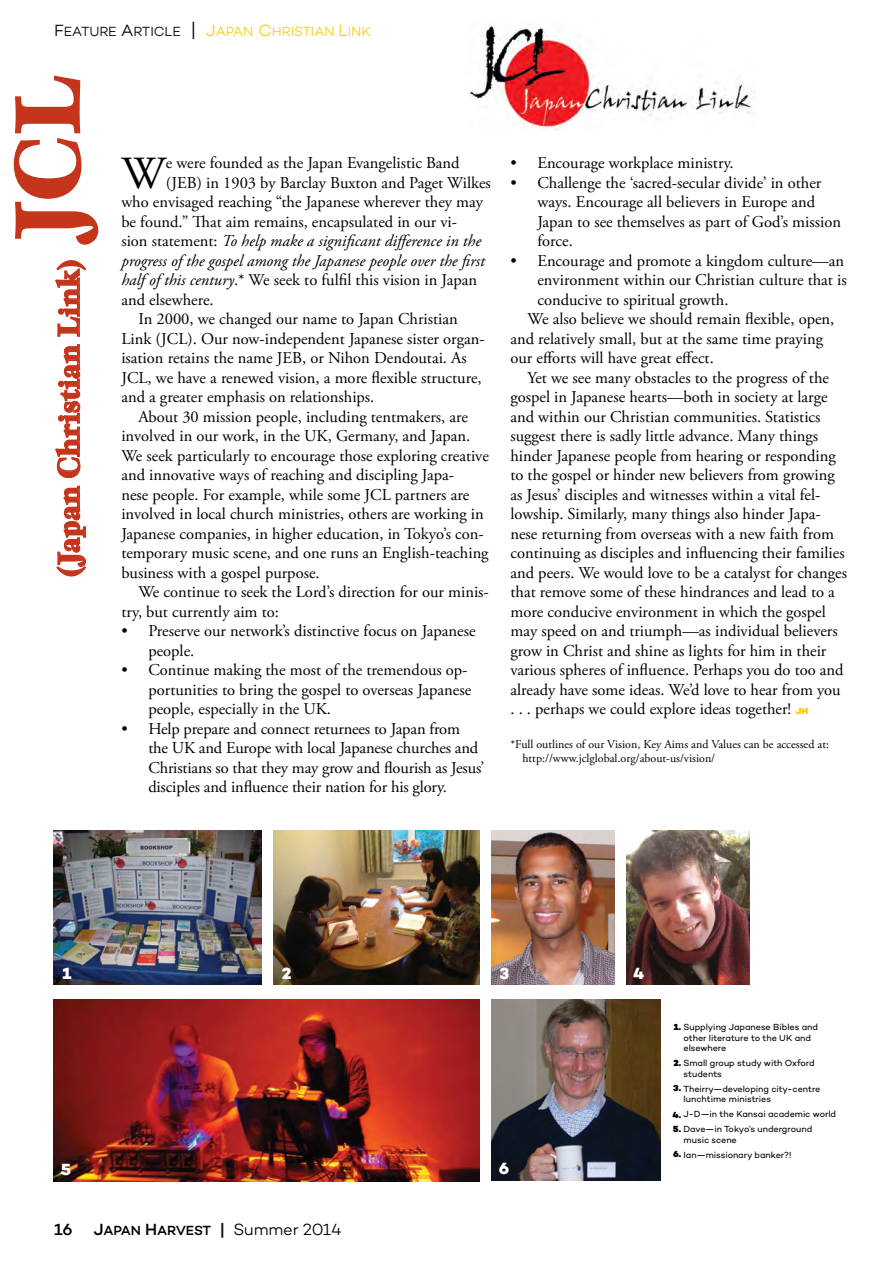
<style>
.page{position:relative;width:893px;height:1263px;background:#fff}
.page>*{position:absolute;margin:0;border:0;box-sizing:border-box;transform-origin:0 0}
.t1{font:700 90px "Mauritius";color:#c5351c}
.t2{font:45.9px "Adobe Garamond Pro";color:#000}
.t3{font:700 30px "Mauritius";color:#c5351c}
.t4{font:16.5px/19.5px "Adobe Garamond Pro";color:#000}
.t5{font:italic 16.5px "Adobe Garamond Pro";color:#000}
.t6{font:800 16.5px "Campton";color:#fff}
.t7{font:500 16.5px "Campton";color:#000}
.t8{font:300 13.5px "Campton";letter-spacing:-.005em;color:#ffcb05}
.t9{font:500 13.5px "Campton";letter-spacing:-.015em;color:#000}
.t10{font:12px/14.4px "Adobe Garamond Pro";color:#000}
.t11{font:9px/10.5px "Campton";letter-spacing:-.005em;color:#000}
.s1{font-size:16.5px;color:#000}
.s2{color:#000}
.s3{font-size:19.5px;color:#000}
.s4{font-size:16.5px}
.s5{font-style:normal}
.s6{font-style:italic}
.s7{font-family:"Campton";font-weight:900;font-size:9px;color:#ffcb05}
.s8{font-weight:300;font-size:16.5px}
.s9{font-weight:900}
</style>
<div class="page">
<svg style="left:56px;top:485px;width:31px;height:92px"></svg>
<svg style="left:55px;top:260px;width:31px;height:219px"></svg>
<svg style="left:13px;top:75px;width:86px;height:170px"></svg>
<img style="left:470px;top:24px;width:281px;height:104px">
<img style="left:53px;top:999px;width:426px;height:182px">
<img style="left:53px;top:830px;width:208px;height:155px">
<img style="left:273px;top:830px;width:206px;height:155px">
<img style="left:491px;top:999px;width:170px;height:182px">
<img style="left:491px;top:830px;width:123px;height:155px">
<img style="left:626px;top:830px;width:123px;height:155px">
<p class="t8" style="left:54px;top:23px;width:318px"><span class="s1">F</span><span class="s2">EATURE</span> <span class="s1">A</span><span class="s2">RTICLE</span> <span class="s3">|</span> <span class="s4">J</span>APAN <span class="s4">C</span>HRISTIAN <span class="s4">L</span>INK</p>
<h1 class="t1" style="left:-8px;top:245px;width:172px;rotate:-90deg">JCL</h1>
<h3 class="t3" style="left:50px;top:577px;width:318px;rotate:-90deg">(Japan Christian Link)</h3>
<h2 class="t2" style="left:122px;top:145px;width:46px">W</h2>
<p class="t4" style="left:166px;top:154px;width:295px">e were founded as the Japan Evangelistic Band</p>
<p class="t4" style="left:166px;top:173px;width:327px">(JEB) in 1903 by Barclay Buxton and Paget Wilkes</p>
<p class="t4" style="left:121px;top:193px;width:363px">who envisaged reaching “the Japanese wherever they may</p>
<p class="t4" style="left:121px;top:212px;width:337px">be found.” That aim remains, encapsulated in our vi-</p>
<p class="t5" style="left:121px;top:231px;width:361px"><span class="s5">sion statement:</span> To help make a significant difference in the</p>
<p class="t5" style="left:121px;top:250px;width:365px">progress of the gospel among the Japanese people over the first</p>
<p class="t4" style="left:121px;top:271px;width:357px"><span class="s6">half of this century</span>.* We seek to fulfil this vision in Japan</p>
<p class="t4" style="left:121px;top:290px;width:94px">and elsewhere.</p>
<p class="t4" style="left:138px;top:310px;width:321px">In 2000, we changed our name to Japan Christian</p>
<p class="t4" style="left:121px;top:329px;width:365px">Link (JCL). Our now-independent Japanese sister organ-</p>
<p class="t4" style="left:121px;top:349px;width:347px">isation retains the name JEB, or Nihon Dendoutai. As</p>
<p class="t4" style="left:121px;top:368px;width:362px">JCL, we have a renewed vision, a more flexible structure,</p>
<p class="t4" style="left:121px;top:388px;width:255px">and a greater emphasis on relationships.</p>
<p class="t4" style="left:138px;top:407px;width:331px">About 30 mission people, including tentmakers, are</p>
<p class="t4" style="left:121px;top:427px;width:350px">involved in our work, in the UK, Germany, and Japan.</p>
<p class="t4" style="left:121px;top:446px;width:369px">We seek particularly to encourage those exploring creative</p>
<p class="t4" style="left:121px;top:466px;width:334px">and innovative ways of reaching and discipling Japa-</p>
<p class="t4" style="left:121px;top:485px;width:349px">nese people. For example, while some JCL partners are</p>
<p class="t4" style="left:121px;top:505px;width:364px">involved in local church ministries, others are working in</p>
<p class="t4" style="left:121px;top:524px;width:364px">Japanese companies, in higher education, in Tokyo’s con-</p>
<p class="t4" style="left:121px;top:544px;width:369px">temporary music scene, and one runs an English-teaching</p>
<p class="t4" style="left:121px;top:563px;width:200px">business with a gospel purpose.</p>
<p class="t4" style="left:138px;top:583px;width:352px">We continue to seek the Lord’s direction for our minis-</p>
<p class="t4" style="left:121px;top:602px;width:159px">try, but currently aim to:</p>
<p class="t4" style="left:148px;top:622px;width:329px;text-indent:-27px">• Preserve our network’s distinctive focus on Japanese people.</p>
<p class="t4" style="left:148px;top:661px;width:325px;text-indent:-27px">• Continue making the most of the tremendous op&shy;portunities to bring the gospel to overseas Japanese people, especially in the UK.</p>
<p class="t4" style="left:148px;top:719px;width:338px;text-indent:-27px">• Help prepare and connect returnees to Japan from<br>the UK and Europe with local Japanese churches and Christians so that they may grow and flourish as Jesus’ disciples and influence their nation for his glory.</p>
<p class="t4" style="left:510px;top:154px;width:225px">• Encourage workplace ministry.</p>
<p class="t4" style="left:537px;top:173px;width:305px;text-indent:-27px">• Challenge the ‘sacred-secular divide’ in other ways. Encourage all believers in Europe and Japan to see themselves as part of God’s mission force.</p>
<p class="t4" style="left:510px;top:251px;width:335px">• Encourage and promote a kingdom culture—an</p>
<p class="t4" style="left:537px;top:271px;width:311px">environment within our Christian culture that is</p>
<p class="t4" style="left:537px;top:290px;width:193px">conducive to spiritual growth.</p>
<p class="t4" style="left:527px;top:310px;width:308px">We also believe we should remain flexible, open,</p>
<p class="t4" style="left:510px;top:329px;width:314px">and relatively small, but at the same time praying</p>
<p class="t4" style="left:510px;top:349px;width:205px">our efforts will have great effect.</p>
<p class="t4" style="left:527px;top:368px;width:303px">Yet we see many obstacles to the progress of the</p>
<p class="t4" style="left:510px;top:388px;width:319px">gospel in Japanese hearts—both in society at large</p>
<p class="t4" style="left:510px;top:407px;width:312px">and within our Christian communities. Statistics</p>
<p class="t4" style="left:510px;top:427px;width:309px">suggest there is sadly little advance. Many things</p>
<p class="t4" style="left:510px;top:446px;width:327px">hinder Japanese people from hearing or responding</p>
<p class="t4" style="left:510px;top:466px;width:326px">to the gospel or hinder new believers from growing</p>
<p class="t4" style="left:510px;top:485px;width:311px">as Jesus’ disciples and witnesses within a vital fel-</p>
<p class="t4" style="left:510px;top:505px;width:312px">lowship. Similarly, many things also hinder Japa-</p>
<p class="t4" style="left:510px;top:524px;width:325px">nese returning from overseas with a new faith from</p>
<p class="t4" style="left:510px;top:544px;width:336px">continuing as disciples and influencing their families</p>
<p class="t4" style="left:510px;top:563px;width:338px">and peers. We would love to be a catalyst for changes</p>
<p class="t4" style="left:510px;top:583px;width:326px">that remove some of these hindrances and lead to a</p>
<p class="t4" style="left:510px;top:602px;width:317px">more conducive environment in which the gospel</p>
<p class="t4" style="left:510px;top:622px;width:329px">may speed on and triumph—as individual believers</p>
<p class="t4" style="left:510px;top:641px;width:317px">grow in Christ and shine as lights for him in their</p>
<p class="t4" style="left:510px;top:661px;width:335px">various spheres of influence. Perhaps you do too and</p>
<p class="t4" style="left:510px;top:680px;width:332px">already have some ideas. We’d love to hear from you</p>
<p class="t4" style="left:510px;top:700px;width:299px">. . . perhaps we could explore ideas together! <span class="s7">JH</span></p>
<p class="t10" style="left:522px;top:737px;width:308px;text-indent:-12px">*Full outlines of our Vision, Key Aims and Values can be accessed at: http://www.jclglobal.org/about-us/vision/</p>
<p class="t6" style="left:62px;top:962px;width:10px">1</p>
<p class="t6" style="left:282px;top:962px;width:11px">2</p>
<p class="t6" style="left:61px;top:1159px;width:12px">5</p>
<p class="t7" style="left:54px;top:1219px;width:20px">16</p>
<p class="t9" style="left:94px;top:1222px;width:249px"><span class="s4">J</span>APAN <span class="s4">H</span>ARVEST <span class="s4">|</span> <span class="s8">Summer 2014</span></p>
<p class="t6" style="left:499px;top:962px;width:11px">3</p>
<p class="t6" style="left:633px;top:962px;width:13px">4</p>
<p class="t6" style="left:499px;top:1158px;width:12px">6</p>
<p class="t11" style="left:684px;top:1022px;width:136px;text-indent:-10px"><span class="s9">1.</span> Supplying Japanese Bibles and other literature to the UK and elsewhere</p>
<p class="t11" style="left:684px;top:1058px;width:133px;text-indent:-10px"><span class="s9">2.</span> Small group study with Oxford students</p>
<p class="t11" style="left:684px;top:1083px;width:138px;text-indent:-10px"><span class="s9">3.</span> Theirry—developing city-centre lunchtime ministries</p>
<p class="t11" style="left:673px;top:1109px;width:165px"><span class="s9">4.</span> J-D—in the Kansai academic world</p>
<p class="t11" style="left:684px;top:1124px;width:130px;text-indent:-11px"><span class="s9">5.</span> Dave—in Tokyo’s underground music scene</p>
<p class="t11" style="left:673px;top:1149px;width:120px"><span class="s9">6.</span> Ian—missionary banker?!</p>
</div>
